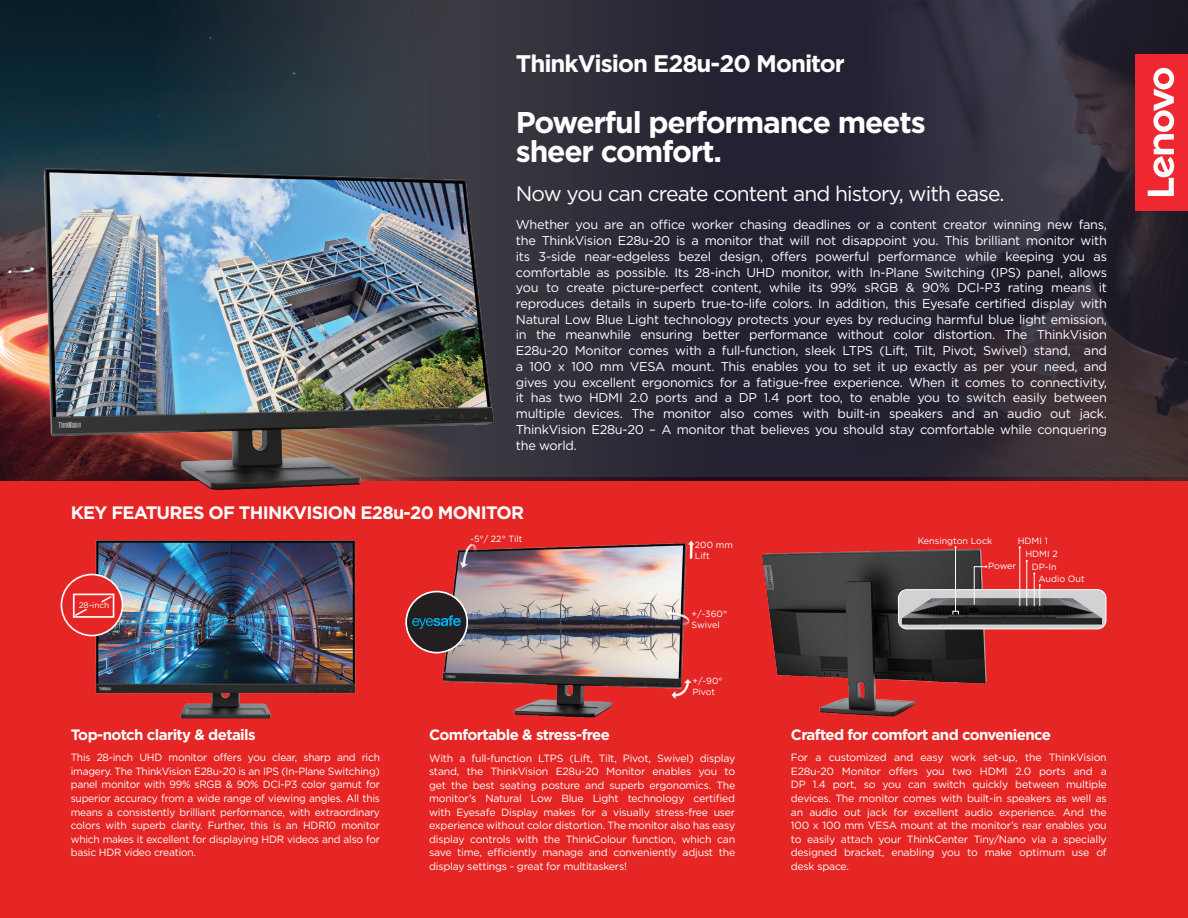
<style>
.page{position:relative;width:1188px;height:918px;background:#fff}
.page>*{position:absolute;margin:0;border:0;box-sizing:border-box;transform-origin:0 0}
.t1{font:700 30px/28.5px "Gotham";letter-spacing:-.04em;color:#fff}
.t2{font:700 24px "Gotham";letter-spacing:-.04em;color:#fff}
.t3{font:21px "Gotham";letter-spacing:-.04em;color:#fff}
.t4{font:700 18px "Gotham";letter-spacing:-.04em;color:#fff}
.t5{font:700 15px "Gotham";letter-spacing:-.04em;color:#fff}
.t6{font:12.75px/15.8px "Gotham";letter-spacing:-.02em;color:#fff;text-align:justify}
.t7{font:10.5px/13.5px "Gotham";letter-spacing:-.02em;color:#fff;text-align:justify}
.t8{font:9px/10.8px "Gotham";color:#fff}
.t9{font:8.25px "Gotham";color:#fff}
</style>
<div class="page">
<div style="left:0;top:478px;width:1188px;height:440px;background:#e62625"></div>
<div style="left:0;top:0;width:1188px;height:481px;background:linear-gradient(to bottom,#302d39,#282534)"></div>
<img style="left:743px;top:0;width:445px;height:481px">
<img style="left:0;top:0;width:462px;height:158px">
<div style="left:1136px;top:54px;width:52px;height:157px;background:#ee2731"></div>
<svg style="left:1148px;top:68px;width:26px;height:128px"></svg>
<img style="left:0;top:158px;width:575px;height:333px">
<img style="left:84px;top:540px;width:272px;height:179px">
<img style="left:430px;top:540px;width:265px;height:178px">
<img style="left:762px;top:548px;width:239px;height:169px">
<div style="left:61px;top:575px;width:61px;height:61px;background:#e62625;border-radius:50%"></div>
<div style="left:61px;top:574px;width:62px;height:62px;border:2px solid #fff;border-radius:50%"></div>
<div style="left:73px;top:594px;width:41px;height:24px;background:#e62625;border:2px solid #fff"></div>
<svg style="left:73px;top:607px;width:16px;height:10px"></svg>
<svg style="left:100px;top:595px;width:13px;height:9px"></svg>
<div style="left:406px;top:592px;width:61px;height:61px;background:#231f20;border-radius:50%"></div>
<div style="left:405px;top:591px;width:63px;height:62px;border:2px solid #fff;border-radius:50%"></div>
<svg style="left:412px;top:615px;width:49px;height:14px"></svg>
<img style="left:898px;top:590px;width:208px;height:39px">
<div style="left:898px;top:589px;width:208px;height:40px;border:1px solid #fff;border-radius:9px"></div>
<hr style="left:955px;top:547px;width:1px;height:64px;background:#fff">
<hr style="left:1026px;top:561px;width:1px;height:45px;background:#fff">
<hr style="left:1034px;top:574px;width:1px;height:32px;background:#fff">
<svg style="left:1039px;top:584px;width:2px;height:22px"></svg>
<svg style="left:973px;top:566px;width:14px;height:39px"></svg>
<hr style="left:1019px;top:547px;width:1px;height:59px;background:#fff">
<svg style="left:953px;top:611px;width:6px;height:4px"></svg>
<h2 class="t2" style="left:516px;top:48px;width:331px">ThinkVision E28u-20 Monitor</h2>
<h1 class="t1" style="left:516px;top:108px;width:411px">Powerful performance meets sheer comfort.</h1>
<h3 class="t3" style="left:516px;top:180px;width:490px">Now you can create content and history, with ease.</h3>
<p class="t6" style="left:516px;top:217px;width:593px">Whether you are an office worker chasing deadlines or a content creator winning new fans, the ThinkVision E28u-20 is a monitor that will not disappoint you. This brilliant monitor with its 3-side near-edgeless bezel design, offers powerful performance while keeping you as comfortable as possible. Its 28-inch UHD monitor, with In-Plane Switching (IPS) panel, allows you to create picture-perfect content, while its 99% sRGB &amp; 90% DCI-P3 rating means it reproduces details in superb true-to-life colors. In addition, this Eyesafe certified display with Natural Low Blue Light technology protects your eyes by reducing harmful blue light emission, in the meanwhile ensuring better performance without color distortion. The ThinkVision E28u-20 Monitor comes with a full-function, sleek LTPS (Lift, Tilt, Pivot, Swivel) stand, and a 100 x 100 mm VESA mount. This enables you to set it up exactly as per your need, and gives you excellent ergonomics for a fatigue-free experience. When it comes to connectivity, it has two HDMI 2.0 ports and a DP 1.4 port too, to enable you to switch easily between multiple devices. The monitor also comes with built-in speakers and an audio out jack.<br>ThinkVision E28u-20 – A monitor that believes you should stay comfortable while conquering the world.</p>
<h3 class="t4" style="left:71px;top:501px;width:455px">KEY FEATURES OF THINKVISION E28u-20 MONITOR</h3>
<p class="t8" style="left:470px;top:533px;width:53px">-5°/ 22° Tilt</p>
<p class="t9" style="left:79px;top:600px;width:32px">28-inch</p>
<p class="t8" style="left:695px;top:539px;width:39px">200 mm<br>Lift</p>
<p class="t8" style="left:692px;top:608px;width:37px">+/-360°<br>Swivel</p>
<p class="t8" style="left:692px;top:675px;width:32px">+/-90°<br>Pivot</p>
<h3 class="t5" style="left:71px;top:725px;width:186px">Top-notch clarity &amp; details</h3>
<h3 class="t5" style="left:429px;top:725px;width:182px">Comfortable &amp; stress-free</h3>
<p class="t7" style="left:71px;top:751px;width:311px">This 28-inch UHD monitor offers you clear, sharp and rich imagery. The ThinkVision E28u-20 is an IPS (In-Plane Switching) panel monitor with 99% sRGB &amp; 90% DCI-P3 color gamut for superior accuracy from a wide range of viewing angles. All this means a consistently brilliant performance, with extraordinary colors with superb clarity. Further, this is an HDR10 monitor which makes it excellent for displaying HDR videos and also for basic HDR video creation.</p>
<p class="t7" style="left:429px;top:751px;width:308px">With a full-function LTPS (Lift, Tilt, Pivot, Swivel) display stand, the ThinkVision E28u-20 Monitor enables you to get the best seating posture and superb ergonomics. The monitor’s Natural Low Blue Light technology certified with Eyesafe Display makes for a visually stress-free user experience without color distortion. The monitor also has easy display controls with the ThinkColour function, which can save time, efficiently manage and conveniently adjust the display settings - great for multitaskers!</p>
<p class="t8" style="left:918px;top:535px;width:76px">Kensington Lock</p>
<p class="t8" style="left:988px;top:560px;width:30px">Power</p>
<p class="t8" style="left:1018px;top:535px;width:32px">HDMI 1</p>
<p class="t8" style="left:1039px;top:561px;width:48px;line-height:11.9px;text-indent:-7px">DP-In<br>Audio Out</p>
<p class="t8" style="left:1025px;top:549px;width:34px">HDMI 2</p>
<h3 class="t5" style="left:791px;top:725px;width:262px">Crafted for comfort and convenience</h3>
<p class="t7" style="left:791px;top:751px;width:317px">For a customized and easy work set-up, the ThinkVision E28u-20 Monitor offers you two HDMI 2.0 ports and a DP 1.4 port, so you can switch quickly between multiple devices. The monitor comes with built-in speakers as well as an audio out jack for excellent audio experience. And the 100 x 100 mm VESA mount at the monitor’s rear enables you to easily attach your ThinkCenter Tiny/Nano via a specially designed bracket, enabling you to make optimum use of desk space.</p>
</div>
